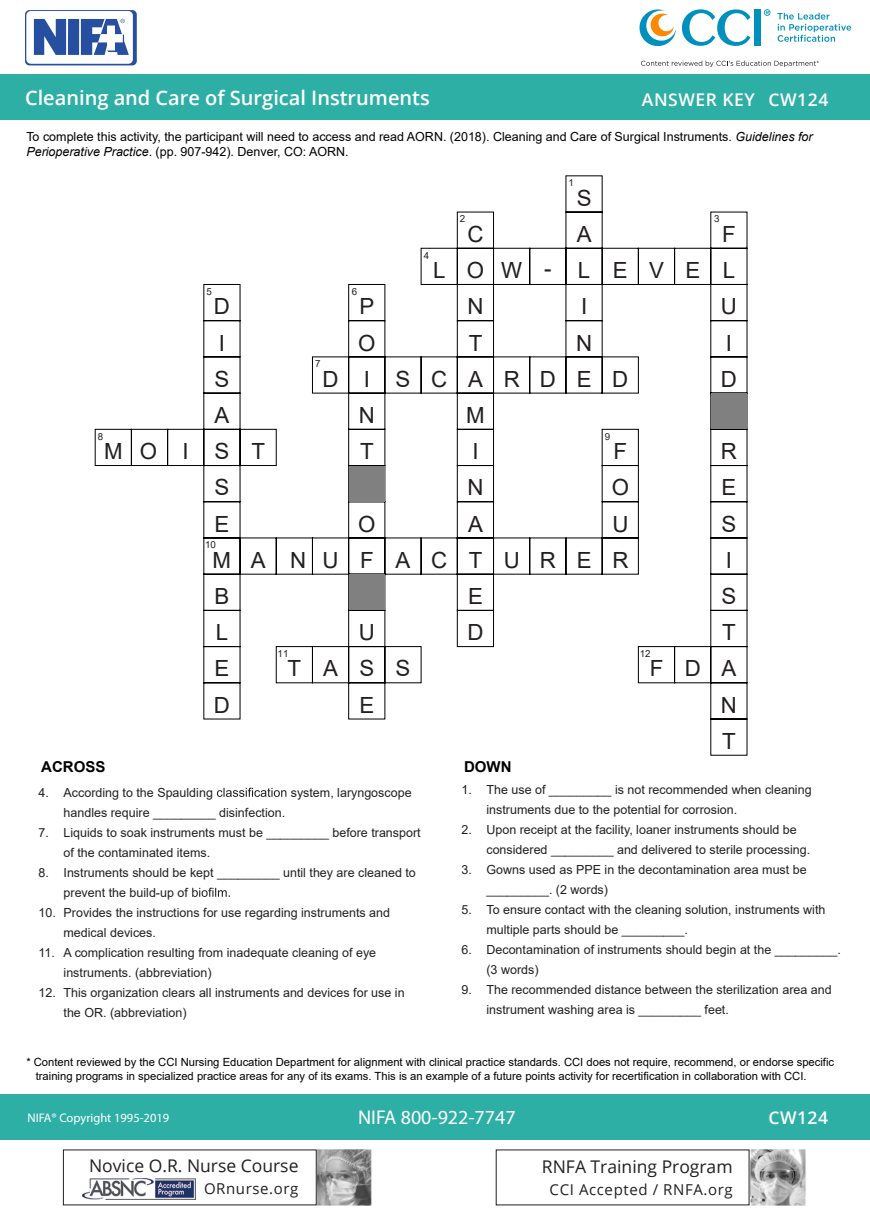
<style>
.page{position:relative;width:870px;height:1215px;background:#fff}
.page>*{position:absolute;margin:0;border:0;box-sizing:border-box;transform-origin:0 0}
.t1{font:22.25px/36.2px "Arial";color:#231f20}
.t2{font:600 20px "Open Sans";color:#fff}
.t3{font:20px "Myriad Pro";color:#fff}
.t4{font:17.5px "Open Sans";color:#231f20}
.t5{font:600 17.5px "Open Sans";letter-spacing:.03em;color:#fff}
.t6{font:15px "Open Sans";letter-spacing:.04em;color:#231f20}
.t7{font:700 15px "Arial";color:#000}
.t8{font:12.5px/20px "Arial";color:#231f20}
.t9{font:12.5px/15px "Arial";color:#000}
.t10{font:12.5px "Myriad Pro";color:#fff}
.t11{font:11.25px/13.8px "Arial";color:#010101}
.t12{font:9.75px "Arial";color:#231f20}
.s1{font-style:italic}
.s2{color:#000}
</style>
<div class="page">
<div style="left:0;top:74px;width:870px;height:46px;background:#2eafa5"></div>
<svg style="left:777px;top:13px;width:74px;height:29px"></svg>
<svg style="left:639px;top:9px;width:37px;height:37px"></svg>
<svg style="left:682px;top:9px;width:68px;height:37px"></svg>
<div style="left:754px;top:9px;width:7px;height:37px;background:#0090be"></div>
<svg style="left:764px;top:9px;width:6px;height:7px"></svg>
<svg style="left:641px;top:61px;width:178px;height:6px"></svg>
<div style="left:25px;top:10px;width:112px;height:55px;background:#264ea1;border-radius:5px"></div>
<div style="left:26px;top:11px;width:107px;height:53px;background:#fff;border-radius:5px"></div>
<svg style="left:34px;top:19px;width:95px;height:36px"></svg>
<div style="left:0;top:1094px;width:870px;height:45px;background:#2eafa5"></div>
<svg style="left:217px;top:788px;width:69px;height:9px"></svg>
<svg style="left:192px;top:888px;width:38px;height:9px"></svg>
<svg style="left:95px;top:175px;width:653px;height:581px"></svg>
<div style="left:711px;top:393px;width:36px;height:36px;background:#808080"></div>
<div style="left:349px;top:466px;width:36px;height:36px;background:#808080"></div>
<div style="left:349px;top:575px;width:36px;height:35px;background:#808080"></div>
<img style="left:751px;top:1150px;width:55px;height:56px">
<img style="left:317px;top:1149px;width:55px;height:56px">
<img style="left:82px;top:1179px;width:114px;height:21px">
<h2 class="t2" style="left:25px;top:84px;width:406px">Cleaning and Care of Surgical Instruments</h2>
<h3 class="t5" style="left:769px;top:88px;width:61px">CW124</h3>
<h3 class="t5" style="left:642px;top:88px;width:114px">ANSWER KEY</h3>
<p class="t9" style="left:26px;top:129px;width:788px">To complete this activity, the participant will need to access and read AORN. (2018). Cleaning and Care of Surgical Instruments. <span class="s1">Guidelines for<br>Perioperative Practice</span>. (pp. 907-942). Denver, CO: AORN.</p>
<p class="t12" style="left:569px;top:176px;width:7px">1</p>
<h1 class="t1" style="left:576px;top:180px;width:18px">S<br>A<br>L<br>I<br>N<br>E</h1>
<p class="t12" style="left:460px;top:212px;width:7px">2</p>
<p class="t12" style="left:714px;top:212px;width:7px">3</p>
<h1 class="t1" style="left:466px;top:216px;width:20px">C<br>O<br>N<br>T<br>A<br>M<br>I<br>N<br>A<br>T<br>E<br>D</h1>
<h1 class="t1" style="left:721px;top:216px;width:18px">F<br>L<br>U<br>I<br>D</h1>
<p class="t12" style="left:424px;top:248px;width:7px">4</p>
<h1 class="t1" style="left:433px;top:252px;width:14px">L</h1>
<h1 class="t1" style="left:501px;top:252px;width:23px">W</h1>
<h1 class="t1" style="left:613px;top:252px;width:16px">E</h1>
<h1 class="t1" style="left:649px;top:252px;width:16px">V</h1>
<h1 class="t1" style="left:685px;top:252px;width:16px">E</h1>
<h1 class="t1" style="left:544px;top:250px;width:9px">-</h1>
<p class="t12" style="left:206px;top:285px;width:7px">5</p>
<p class="t12" style="left:352px;top:285px;width:7px">6</p>
<h1 class="t1" style="left:213px;top:288px;width:20px">D<br>I<br>S<br>A<br>S<br>S<br>E<br>M<br>B<br>L<br>E<br>D</h1>
<h1 class="t1" style="left:358px;top:288px;width:19px">P<br>O<br>I<br>N<br>T</h1>
<p class="t12" style="left:315px;top:357px;width:7px">7</p>
<h1 class="t1" style="left:396px;top:361px;width:16px">S</h1>
<h1 class="t1" style="left:431px;top:361px;width:18px">C</h1>
<h1 class="t1" style="left:540px;top:361px;width:18px">D</h1>
<h1 class="t1" style="left:323px;top:361px;width:18px">D</h1>
<h1 class="t1" style="left:504px;top:361px;width:18px">R</h1>
<h1 class="t1" style="left:612px;top:361px;width:18px">D</h1>
<p class="t12" style="left:98px;top:429px;width:7px">8</p>
<p class="t12" style="left:605px;top:429px;width:7px">9</p>
<h1 class="t1" style="left:104px;top:433px;width:86px">MO I</h1>
<h1 class="t1" style="left:251px;top:433px;width:15px">T</h1>
<h1 class="t1" style="left:612px;top:433px;width:19px;text-align:justify">F O U R</h1>
<h1 class="t1" style="left:721px;top:433px;width:18px">R<br>E<br>S<br>I<br>S<br>T<br>A<br>N<br>T</h1>
<h1 class="t1" style="left:358px;top:506px;width:19px">O<br>F</h1>
<p class="t12" style="left:205px;top:538px;width:12px">10</p>
<h1 class="t1" style="left:431px;top:542px;width:18px">C</h1>
<h1 class="t1" style="left:251px;top:542px;width:57px">A N</h1>
<h1 class="t1" style="left:323px;top:542px;width:18px">U</h1>
<h1 class="t1" style="left:396px;top:542px;width:16px">A</h1>
<h1 class="t1" style="left:504px;top:542px;width:18px">U</h1>
<h1 class="t1" style="left:540px;top:542px;width:18px">R</h1>
<h1 class="t1" style="left:577px;top:542px;width:16px">E</h1>
<h1 class="t1" style="left:359px;top:614px;width:18px;text-align:justify">U S E</h1>
<p class="t12" style="left:278px;top:647px;width:12px">11</p>
<p class="t12" style="left:640px;top:647px;width:12px">12</p>
<h1 class="t1" style="left:396px;top:650px;width:16px">S</h1>
<h1 class="t1" style="left:288px;top:650px;width:15px">T</h1>
<h1 class="t1" style="left:323px;top:650px;width:16px">A</h1>
<h1 class="t1" style="left:650px;top:650px;width:15px">F</h1>
<h1 class="t1" style="left:685px;top:650px;width:18px">D</h1>
<p class="t7" style="left:41px;top:756px;width:66px">ACROSS</p>
<p class="t7" style="left:464px;top:756px;width:49px">DOWN</p>
<p class="t8" style="left:39px;top:782px;width:176px">4. According to the Spaulding</p>
<p class="t8" style="left:291px;top:782px;width:122px">system, laryngoscope</p>
<p class="t8" style="left:64px;top:802px;width:223px">handles require _________ disinfection.</p>
<p class="t8" style="left:64px;top:822px;width:359px;text-indent:-25px">7. Liquids to soak instruments must be _________ before transport of the contaminated items.</p>
<p class="t8" style="left:64px;top:862px;width:354px;text-indent:-25px">8. Instruments should be kept _________ until they are cleaned to prevent the build-up of</p>
<p class="t8" style="left:64px;top:902px;width:328px;text-indent:-25px">10. Provides the instructions for use regarding instruments and medical devices.</p>
<p class="t8" style="left:64px;top:942px;width:314px;text-indent:-25px">11. A complication resulting from inadequate cleaning of eye instruments. (abbreviation)</p>
<p class="t8" style="left:64px;top:982px;width:343px;text-indent:-25px">12. This organization clears all instruments and devices for use in the OR. (abbreviation)</p>
<p class="t8" style="left:486px;top:780px;width:327px;text-indent:-25px">1. The use of _________ is not recommended when cleaning instruments due to the potential for corrosion.</p>
<p class="t8" style="left:486px;top:820px;width:325px;text-indent:-25px">2. Upon receipt at the facility, loaner instruments should be considered _________ and delivered to sterile processing.</p>
<p class="t8" style="left:486px;top:860px;width:322px;text-indent:-25px">3. Gowns used as PPE in the decontamination area must be _________. (2 words)</p>
<p class="t8" style="left:486px;top:900px;width:341px;text-indent:-25px">5. To ensure contact with the cleaning solution, instruments with multiple parts should be _________.</p>
<p class="t8" style="left:486px;top:940px;width:356px;text-indent:-25px">6. Decontamination of instruments should begin at the _________. (3 words)</p>
<p class="t8" style="left:486px;top:980px;width:347px;text-indent:-25px">9. The recommended distance between the sterilization area and instrument washing area is _________ feet.</p>
<p class="t11" style="left:36px;top:1055px;width:800px;text-indent:-9px">* Content reviewed by the CCI Nursing Education Department for alignment with clinical practice standards. CCI does not require, recommend, or endorse specific training programs in specialized practice areas for any of its exams. <span class="s2">This is an example of a future points activity for recertification in collaboration with CCI.</span></p>
<p class="t10" style="left:28px;top:1110px;width:143px">NIFA® Copyright 1995-2019</p>
<h2 class="t3" style="left:358px;top:1105px;width:159px">NIFA 800-922-7747</h2>
<h3 class="t5" style="left:768px;top:1106px;width:61px">CW124</h3>
<h3 class="t4" style="left:89px;top:1153px;width:211px">Novice O.R. Nurse Course</h3>
<p class="t6" style="left:204px;top:1178px;width:96px">ORnurse.org</p>
<h3 class="t4" style="left:542px;top:1155px;width:192px">RNFA Training Program</h3>
<p class="t6" style="left:550px;top:1180px;width:185px">CCI Accepted / RNFA.org</p>
</div>
